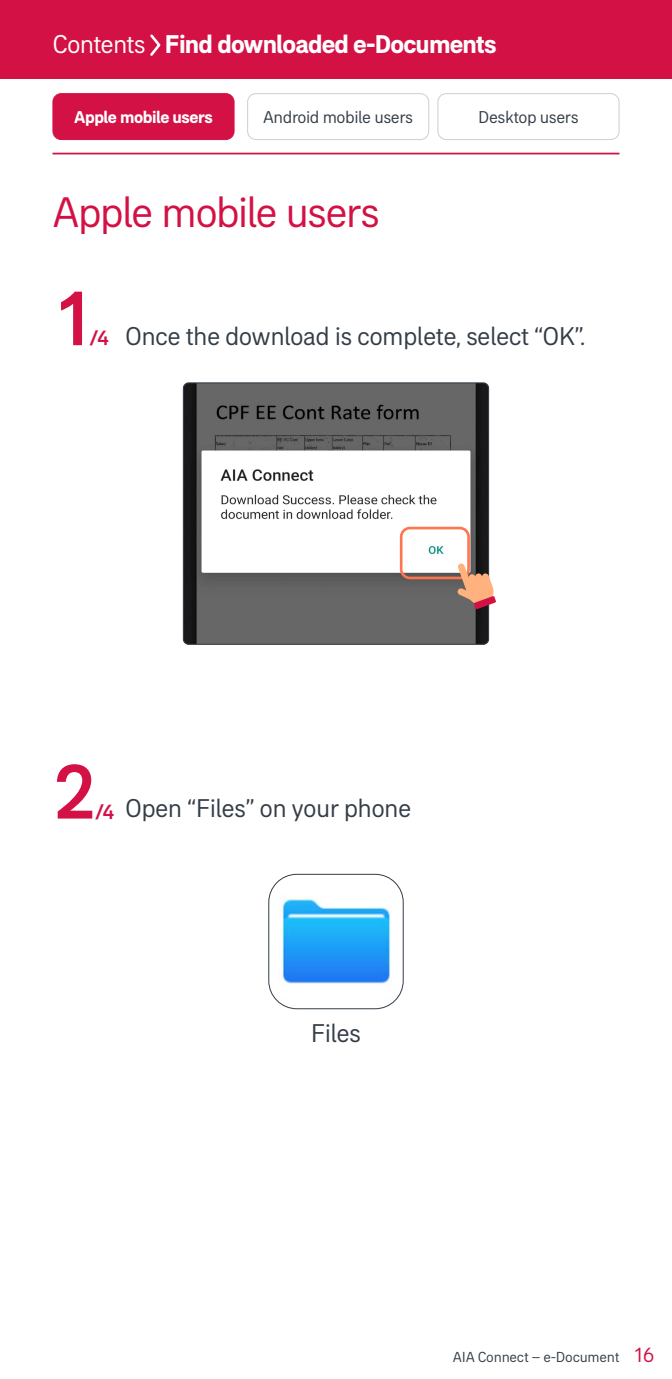
<style>
.page{position:relative;width:672px;height:1379px;background:#fff}
.page>*{position:absolute;margin:0;border:0;box-sizing:border-box;transform-origin:0 0}
.t1{font:500 78.75px "AIA Everest";color:#d31145}
.t2{font:43.75px "AIA Everest";letter-spacing:-.045em;color:#d31145}
.t3{font:26.25px "AIA Everest";letter-spacing:-.025em;color:#333d47}
.t4{font:700 26.25px "AIA Everest";letter-spacing:-.03em;color:#fff}
.t5{font:500 21px "AIA Everest";color:#d31145}
.t6{font:17.5px "AIA Everest";letter-spacing:-.025em;color:#333d47}
.t7{font:700 17.5px "AIA Everest";letter-spacing:-.025em;color:#fff}
.t8{font:14.88px "AIA Everest";letter-spacing:-.015em;color:#333d47}
.s1{font-weight:400}
.s2{font-size:21px;color:#d31145}
</style>
<div class="page">
<hr style="left:52px;top:153px;width:568px;height:1px;background:#d31145">
<img style="left:183px;top:384px;width:306px;height:260px">
<div style="left:183px;top:382px;width:306px;height:263px;border:1px solid #333d47;border-radius:5px"></div>
<div style="left:400px;top:527px;width:70px;height:52px;border:3px solid #ff754d;border-radius:9px"></div>
<svg style="left:457px;top:563px;width:39px;height:46px;background:#c6907b"></svg>
<div style="left:247px;top:93px;width:182px;height:47px;border:1px solid #cccfd1;border-radius:8px"></div>
<div style="left:438px;top:93px;width:182px;height:47px;border:1px solid #cccfd1;border-radius:8px"></div>
<div style="left:53px;top:94px;width:181px;height:46px;background:#d31145;border-radius:8px"></div>
<div style="left:52px;top:93px;width:182px;height:47px;border:1px solid #d31145;border-radius:8px"></div>
<img style="left:270px;top:874px;width:132px;height:135px">
<div style="left:268px;top:874px;width:136px;height:135px;border:1px solid #333d47;border-radius:28px"></div>
<div style="left:0;top:0;width:672px;height:79px;background:#d31145"></div>
<svg style="left:150px;top:34px;width:11px;height:22px"></svg>
<p class="t4" style="left:52px;top:29px;width:446px"><span class="s1">Contents</span> Find downloaded e-Documents</p>
<p class="t7" style="left:74px;top:107px;width:140px">Apple mobile users</p>
<p class="t6" style="left:263px;top:107px;width:151px">Android mobile users</p>
<p class="t6" style="left:478px;top:107px;width:102px">Desktop users</p>
<h2 class="t2" style="left:52px;top:187px;width:329px">Apple mobile users</h2>
<h1 class="t1" style="left:52px;top:273px;width:46px">1</h1>
<p class="t5" style="left:90px;top:326px;width:21px">/4</p>
<p class="t3" style="left:125px;top:321px;width:462px">Once the download is complete, select “OK”.</p>
<h1 class="t1" style="left:52px;top:746px;width:46px">2</h1>
<p class="t5" style="left:95px;top:799px;width:21px">/4</p>
<p class="t3" style="left:125px;top:793px;width:288px">Open “Files” on your phone</p>
<p class="t3" style="left:311px;top:1018px;width:52px">Files</p>
<p class="t8" style="left:453px;top:1348px;width:203px">AIA Connect – e-Document <span class="s2">16</span></p>
</div>
